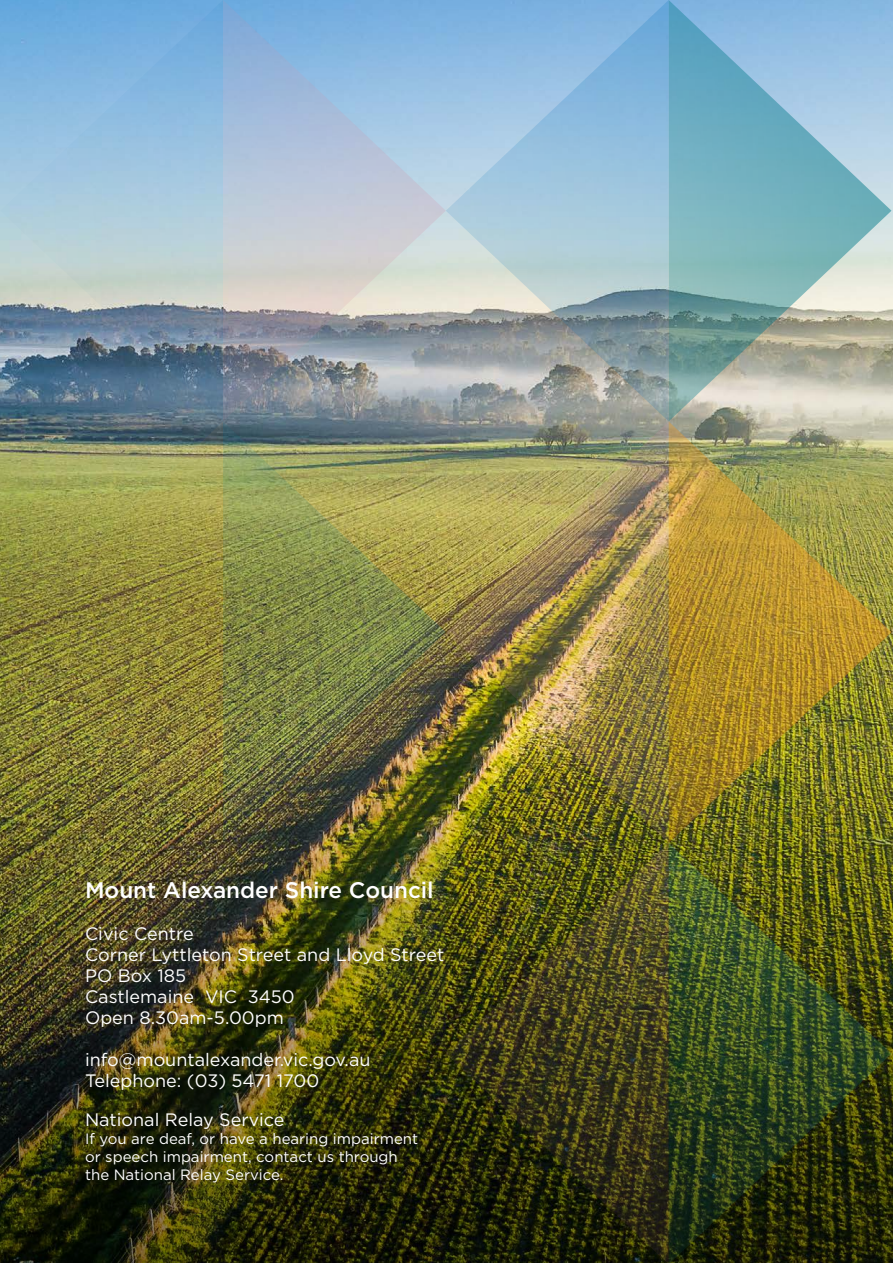
<style>
.page{position:relative;width:893px;height:1263px;background:#fff}
.page>*{position:absolute;margin:0;border:0;box-sizing:border-box;transform-origin:0 0}
.t1{font:500 22.5px "Gotham";color:#fff}
.t2{font:18px "Gotham";color:#fff}
.t3{font:15px/18px "Gotham";color:#fff}
</style>
<div class="page">
<svg style="left:223px;top:0;width:223px;height:421px;background:#a6b8ca"></svg>
<img style="left:223px;top:421px;width:223px;height:210px">
<svg style="left:446px;top:0;width:223px;height:421px;background:#9cb8cb"></svg>
<img style="left:446px;top:421px;width:223px;height:325px">
<img style="left:223px;top:631px;width:223px;height:115px">
<svg style="left:669px;top:0;width:222px;height:421px;background:#92b8c1"></svg>
<img style="left:669px;top:421px;width:222px;height:325px">
<svg style="left:0;top:0;width:223px;height:421px;background:#8aadc6"></svg>
<img style="left:0;top:421px;width:223px;height:325px">
<img style="left:0;top:746px;width:893px;height:517px">
<p class="t1" style="left:85px;top:877px;width:350px">Mount Alexander Shire Council</p>
<p class="t2" style="left:85px;top:923px;width:110px">Civic Centre</p>
<p class="t2" style="left:85px;top:944px;width:361px">Corner Lyttleton Street and Lloyd Street</p>
<p class="t2" style="left:85px;top:965px;width:103px">PO Box 185</p>
<p class="t2" style="left:85px;top:986px;width:211px">Castlemaine VIC 3450</p>
<p class="t2" style="left:85px;top:1007px;width:200px">Open 8.30am-5.00pm</p>
<p class="t2" style="left:85px;top:1049px;width:287px">info@mountalexander.vic.gov.au</p>
<p class="t2" style="left:85px;top:1070px;width:236px">Telephone: (03) 5471 1700</p>
<p class="t2" style="left:85px;top:1109px;width:201px">National Relay Service</p>
<p class="t3" style="left:85px;top:1129px;width:335px">If you are deaf, or have a hearing impairment or speech impairment, contact us through the National Relay Service.</p>
</div>
